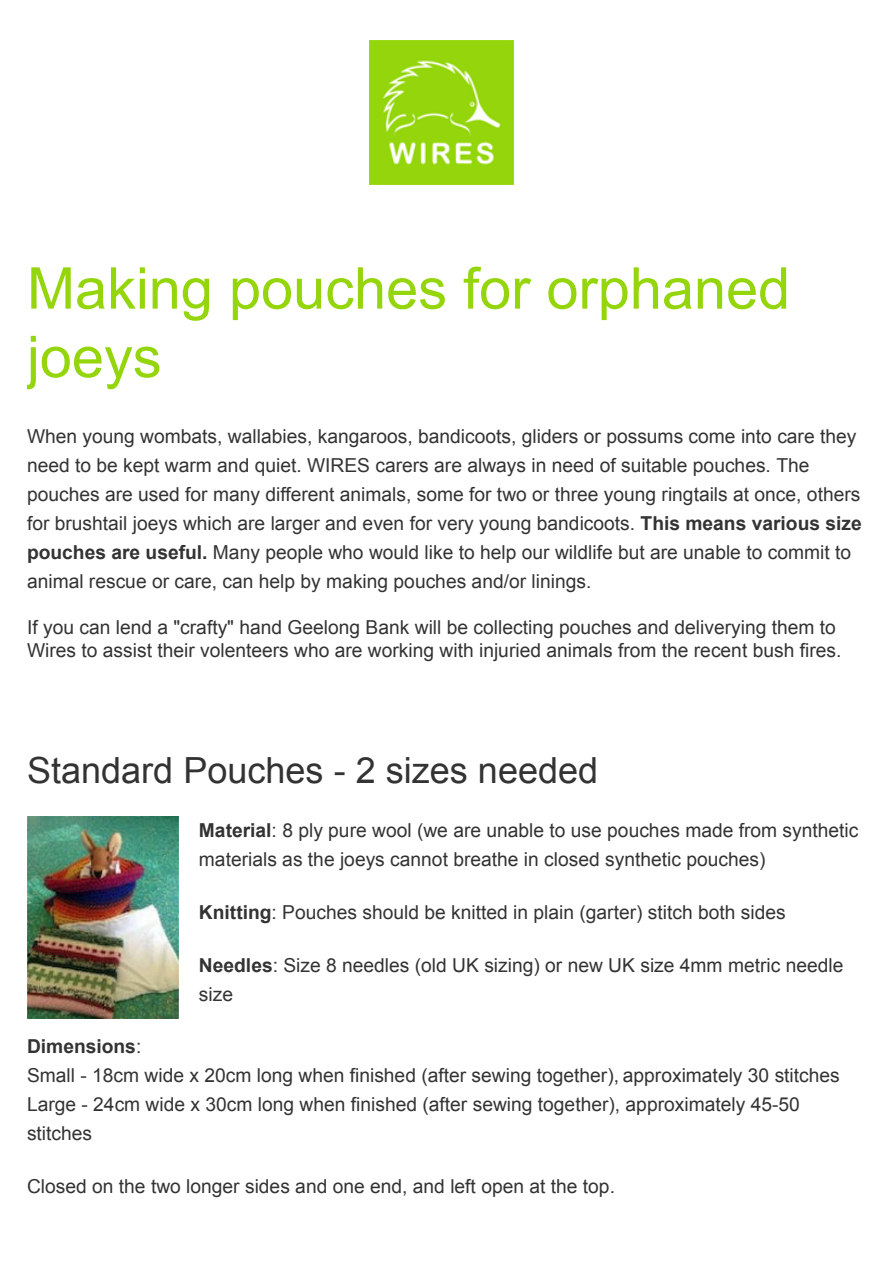
<style>
.page{position:relative;width:893px;height:1263px;background:#fff}
.page>*{position:absolute;margin:0;border:0;box-sizing:border-box;transform-origin:0 0}
.t1{font:57.6px/68.6px "Arial";color:#94d60b}
.t2{font:36px "Arial";color:#333}
.t3{font:19.2px/28.8px "Arial";color:#333}
.s1{font-weight:700}
</style>
<div class="page">
<img style="left:27px;top:817px;width:151px;height:202px">
<img style="left:369px;top:41px;width:144px;height:144px">
<h1 class="t1" style="left:27px;top:255px;width:764px">Making pouches for orphaned joeys</h1>
<p class="t3" style="left:27px;top:423px;width:836px">When young wombats, wallabies, kangaroos, bandicoots, gliders or possums come into care they need to be kept warm and quiet. WIRES carers are always in need of suitable pouches. The pouches are used for many different animals, some for two or three young ringtails at once, others for brushtail joeys which are larger and even for very young bandicoots. <span class="s1">This means various size pouches are useful.</span> Many people who would like to help our wildlife but are unable to commit to animal rescue or care, can help by making pouches and/or linings.</p>
<p class="t3" style="left:27px;top:615px;width:815px;line-height:23.1px">If you can lend a "crafty" hand Geelong Bank will be collecting pouches and deliverying them to<br>Wires to assist their volenteers who are working with injuried animals from the recent bush fires.</p>
<h2 class="t2" style="left:27px;top:747px;width:572px">Standard Pouches - 2 sizes needed</h2>
<p class="t3" style="left:199px;top:816px;width:661px"><span class="s1">Material</span>: 8 ply pure wool (we are unable to use pouches made from synthetic materials as the joeys cannot breathe in closed synthetic pouches)</p>
<p class="t3" style="left:199px;top:898px;width:588px"><span class="s1">Knitting</span>: Pouches should be knitted in plain (garter) stitch both sides</p>
<p class="t3" style="left:199px;top:951px;width:646px"><span class="s1">Needles</span>: Size 8 needles (old UK sizing) or new UK size 4mm metric needle size</p>
<p class="t3" style="left:27px;top:1032px;width:814px"><span class="s1">Dimensions</span>:<br>Small - 18cm wide x 20cm long when finished (after sewing together), approximately 30 stitches Large - 24cm wide x 30cm long when finished (after sewing together), approximately 45-50 stitches</p>
<p class="t3" style="left:27px;top:1172px;width:589px">Closed on the two longer sides and one end, and left open at the top.</p>
</div>
